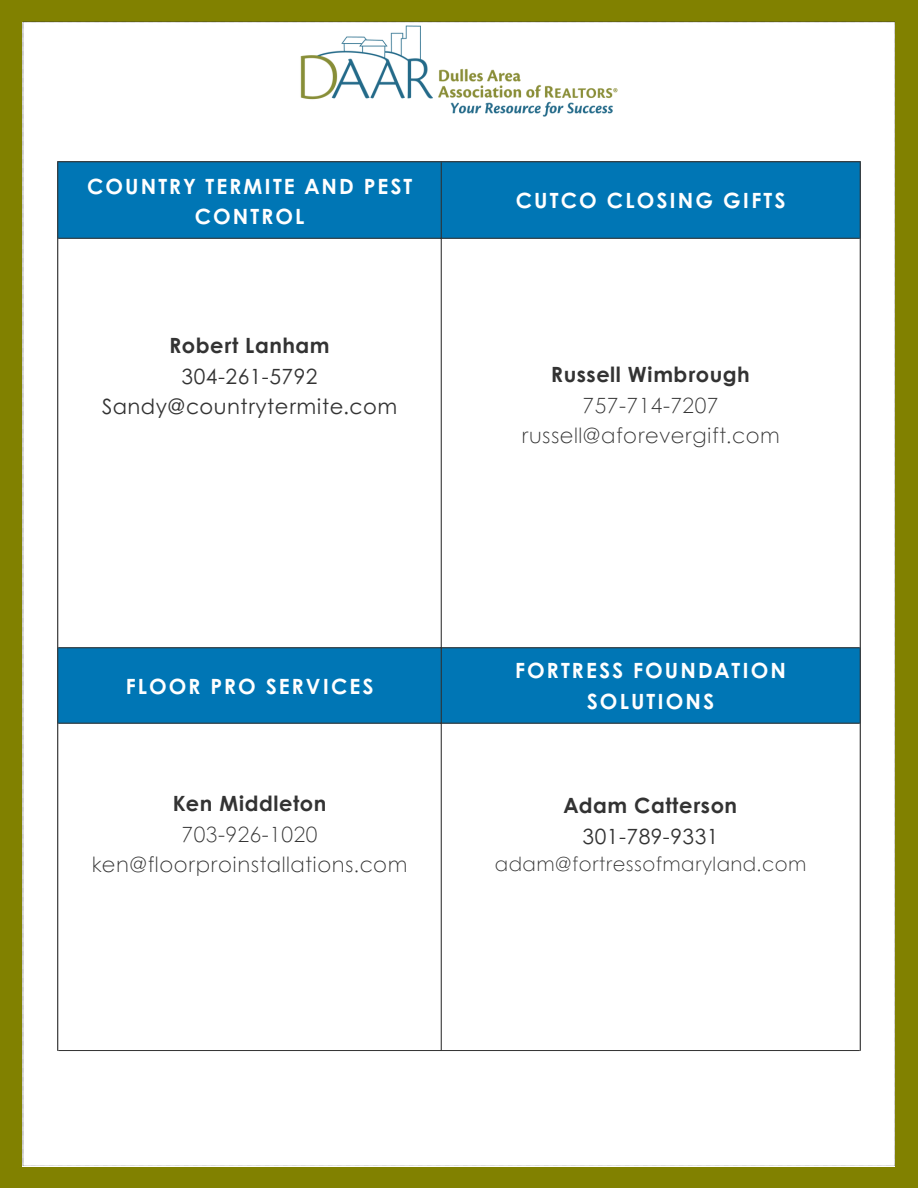
<style>
.page{position:relative;width:918px;height:1188px;background:#818100}
.page>*{position:absolute;margin:0;border:0;box-sizing:border-box;transform-origin:0 0}
.t1{font:700 21px/30.3px "Century Gothic";letter-spacing:.1em;color:#fff;text-align:center}
.t2{font:300 21px "Century Gothic";letter-spacing:.025em;color:#333}
.t3{font:700 21px "Century Gothic";letter-spacing:.025em;color:#333}
.t4{font:21px "Century Gothic";letter-spacing:.025em;color:#333}
.t5{font:300 19.5px "Century Gothic";letter-spacing:.025em;color:#333}
</style>
<div class="page">
<div style="left:23px;top:22px;width:872px;height:1144px;background:#fff"></div>
<svg style="left:58px;top:162px;width:802px;height:561px;background:#bad9ea"></svg>
<hr style="left:441px;top:162px;width:1px;height:888px;background:#333">
<hr style="left:58px;top:238px;width:802px;height:1px;background:#333">
<hr style="left:58px;top:648px;width:802px;height:1px;background:#333">
<hr style="left:58px;top:723px;width:802px;height:1px;background:#333">
<hr style="left:58px;top:1050px;width:802px;height:1px;background:#333">
<hr style="left:57px;top:162px;width:1px;height:889px;background:#333">
<hr style="left:860px;top:162px;width:1px;height:889px;background:#333">
<hr style="left:57px;top:161px;width:804px;height:1px;background:#333">
<img style="left:285px;top:22px;width:348px;height:99px">
<p class="t1" style="left:87px;top:170px;width:327px">COUNTRY TERMITE AND PEST<br>CONTROL</p>
<p class="t3" style="left:169px;top:330px;width:162px">Robert Lanham</p>
<p class="t4" style="left:182px;top:360px;width:137px">304-261-5792</p>
<p class="t4" style="left:102px;top:390px;width:297px">Sandy@countrytermite.com</p>
<p class="t1" style="left:516px;top:185px;width:271px">CUTCO CLOSING GIFTS</p>
<p class="t3" style="left:551px;top:359px;width:200px">Russell Wimbrough</p>
<p class="t2" style="left:583px;top:389px;width:137px">757-714-7207</p>
<p class="t2" style="left:521px;top:419px;width:260px">russell@aforevergift.com</p>
<p class="t1" style="left:126px;top:670px;width:249px">FLOOR PRO SERVICES</p>
<p class="t3" style="left:173px;top:788px;width:155px">Ken Middleton</p>
<p class="t2" style="left:182px;top:818px;width:137px">703-926-1020</p>
<p class="t2" style="left:92px;top:848px;width:317px">ken@floorproinstallations.com</p>
<p class="t1" style="left:515px;top:655px;width:272px">FORTRESS FOUNDATION<br>SOLUTIONS</p>
<p class="t3" style="left:564px;top:790px;width:175px">Adam Catterson</p>
<p class="t4" style="left:583px;top:820px;width:137px">301-789-9331</p>
<p class="t5" style="left:495px;top:849px;width:313px">adam@fortressofmaryland.com</p>
</div>
